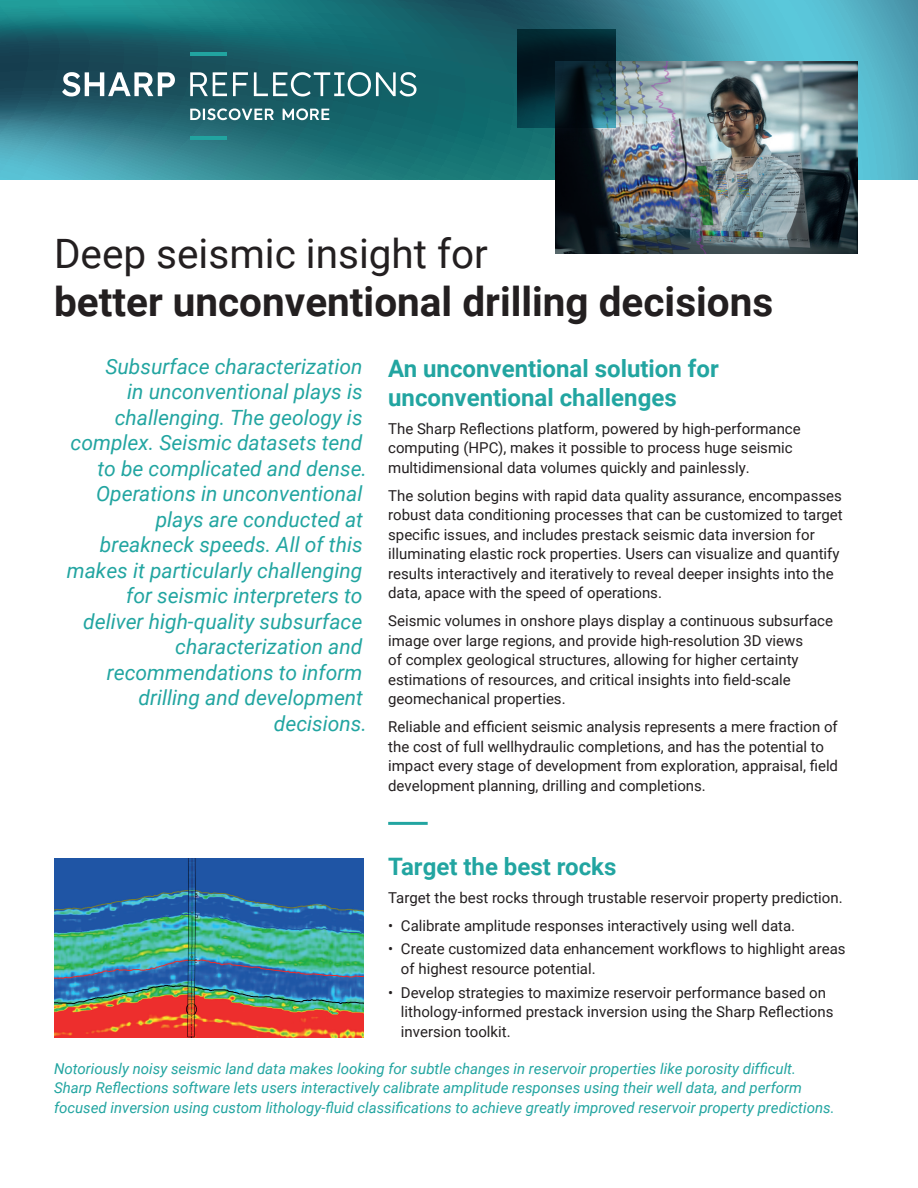
<style>
.page{position:relative;width:918px;height:1188px;background:#fff}
.page>*{position:absolute;margin:0;border:0;box-sizing:border-box;transform-origin:0 0}
.t1{font:700 40.5px "Roboto";color:#231f20}
.t2{font:40.5px "Roboto";color:#231f20}
.t3{font:700 24px/28.8px "Roboto";color:#22a5a1}
.t4{font:italic 21px/25.5px "Roboto";color:#22a5a1;text-align:right}
.t5{font:15px/19.5px "Roboto";color:#231f20}
.t6{font:italic 15px/19.5px "Roboto";color:#22a5a1}
</style>
<div class="page">
<svg style="left:0;top:0;width:918px;height:180px;background:#2a7c87"></svg>
<hr style="left:190px;top:52px;width:37px;height:4px;background:#21a4a0">
<svg style="left:190px;top:108px;width:84px;height:12px"></svg>
<svg style="left:283px;top:108px;width:46px;height:12px"></svg>
<svg style="left:62px;top:72px;width:113px;height:24px"></svg>
<svg style="left:190px;top:72px;width:37px;height:24px"></svg>
<svg style="left:233px;top:72px;width:15px;height:24px"></svg>
<svg style="left:254px;top:72px;width:163px;height:24px"></svg>
<hr style="left:190px;top:136px;width:37px;height:4px;background:#21a4a0">
<img style="left:54px;top:858px;width:309px;height:180px">
<img style="left:555px;top:62px;width:302px;height:191px">
<svg style="left:517px;top:30px;width:98px;height:98px;background:#082832"></svg>
<hr style="left:388px;top:822px;width:40px;height:3px;background:#22a5a1">
<h1 class="t2" style="left:54px;top:225px;width:435px">Deep seismic insight for</h1>
<h1 class="t1" style="left:54px;top:274px;width:721px">better unconventional drilling decisions</h1>
<p class="t4" style="left:67px;top:353px;width:302px">Subsurface characterization<br>in unconventional plays is challenging. The geology is complex. Seismic datasets tend to be complicated and dense.<br>Operations in unconventional plays are conducted at breakneck speeds. All of this makes it particularly challenging for seismic interpreters to deliver high-quality subsurface characterization and recommendations to inform drilling and development decisions.</p>
<h2 class="t3" style="left:388px;top:353px;width:332px">An unconventional solution for unconventional challenges</h2>
<p class="t5" style="left:388px;top:418px;width:414px">The Sharp Reflections platform, powered by high-performance computing (HPC), makes it possible to process huge seismic multidimensional data volumes quickly and painlessly.</p>
<p class="t5" style="left:388px;top:485px;width:456px">The solution begins with rapid data quality assurance, encompasses robust data conditioning processes that can be customized to target specific issues, and includes prestack seismic data inversion for illuminating elastic rock properties. Users can visualize and quantify results interactively and iteratively to reveal deeper insights into the data, apace with the speed of operations.</p>
<p class="t5" style="left:388px;top:610px;width:446px">Seismic volumes in onshore plays display a continuous subsurface image over large regions, and provide high-resolution 3D views<br>of complex geological structures, allowing for higher certainty estimations of resources, and critical insights into field-scale geomechanical properties.</p>
<p class="t5" style="left:388px;top:716px;width:451px">Reliable and efficient seismic analysis represents a mere fraction of the cost of full wellhydraulic completions, and has the potential to impact every stage of development from exploration, appraisal, field development planning, drilling and completions.</p>
<h2 class="t3" style="left:388px;top:851px;width:230px">Target the best rocks</h2>
<p class="t5" style="left:388px;top:887px;width:456px">Target the best rocks through trustable reservoir property prediction.</p>
<p class="t5" style="left:388px;top:915px;width:408px">• Calibrate amplitude responses interactively using well data.</p>
<p class="t5" style="left:401px;top:939px;width:446px;text-indent:-13px">• Create customized data enhancement workflows to highlight areas of highest resource potential.</p>
<p class="t5" style="left:401px;top:982px;width:434px;text-indent:-13px">• Develop strategies to maximize reservoir performance based on lithology-informed prestack inversion using the Sharp Reflections inversion toolkit.</p>
<p class="t6" style="left:54px;top:1058px;width:782px">Notoriously noisy seismic land data makes looking for subtle changes in reservoir properties like porosity difficult.<br>Sharp Reflections software lets users interactively calibrate amplitude responses using their well data, and perform focused inversion using custom lithology-fluid classifications to achieve greatly improved reservoir property predictions.</p>
</div>
